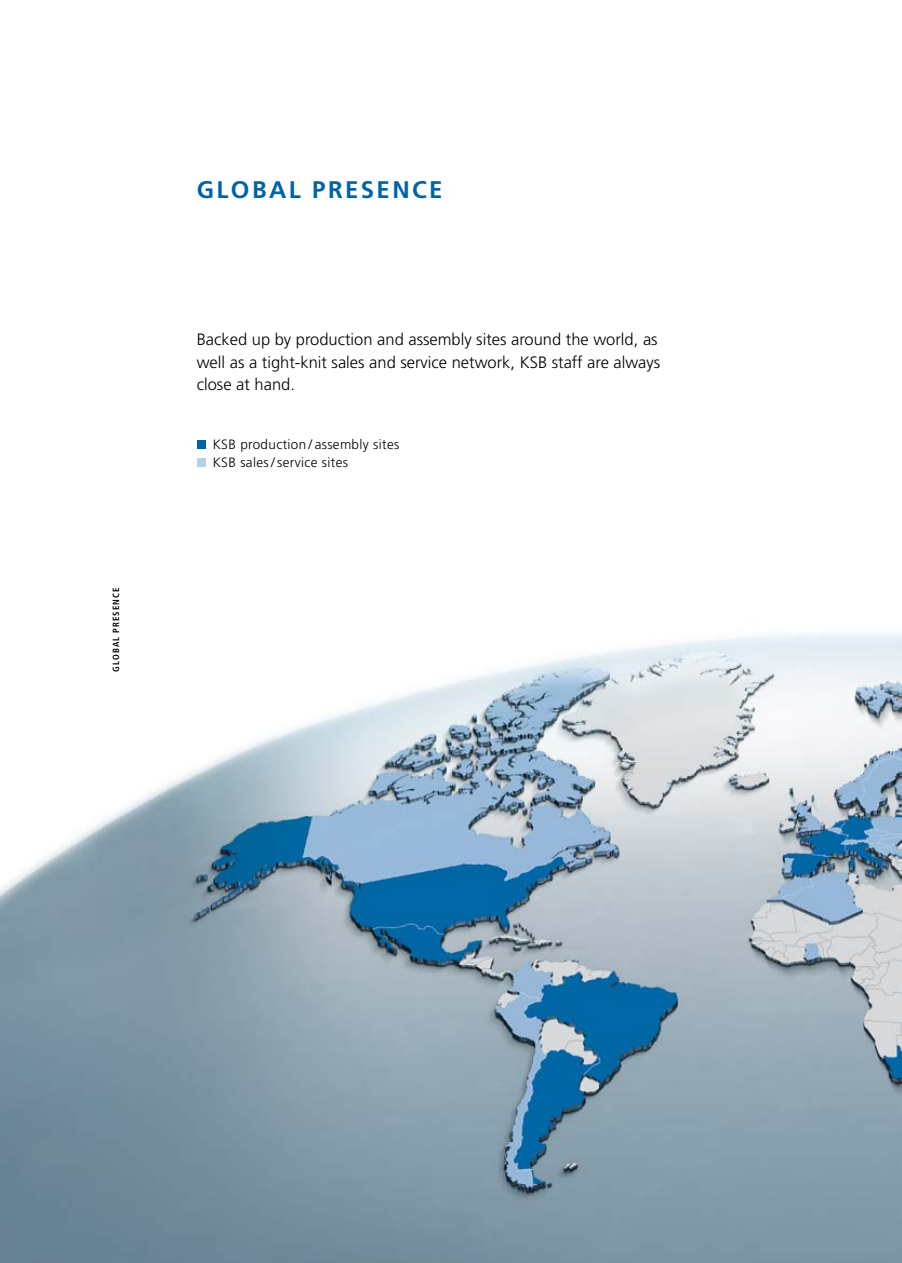
<style>
.page{position:relative;width:902px;height:1263px;background:#fff}
.page>*{position:absolute;margin:0;border:0;box-sizing:border-box;transform-origin:0 0}
.t1{font:700 24px "Frutiger LT Pro";letter-spacing:.1em;color:#0063a6}
.t2{font:300 16.5px/22.5px "Frutiger LT Std";color:#000}
.t3{font:300 13.5px/18px "Frutiger LT Std";letter-spacing:.025em;color:#000}
.t4{font:700 condensed 9px "Frutiger LT Pro";letter-spacing:.12em;color:#000}
</style>
<div class="page">
<img style="left:0;top:440px;width:901px;height:823px">
<div style="left:197px;top:440px;width:8px;height:8px;background:#0063a6"></div>
<div style="left:197px;top:458px;width:8px;height:8px;background:#b3d0e4"></div>
<p class="t4" style="left:111px;top:672px;width:86px;rotate:-90deg">GLOBAL PRESENCE</p>
<p class="t4" style="left:111px;top:675px;width:88px;rotate:-90deg">GLOBALE PRÄSENZ</p>
<h1 class="t1" style="left:197px;top:175px;width:247px">GLOBAL PRESENCE</h1>
<p class="t2" style="left:197px;top:328px;width:465px">Backed up by production and assembly sites around the world, as well as a tight-knit sales and service network, KSB staff are always close at hand.</p>
<p class="t3" style="left:213px;top:436px;width:188px">KSB production / assembly sites<br>KSB sales/service sites</p>
</div>
